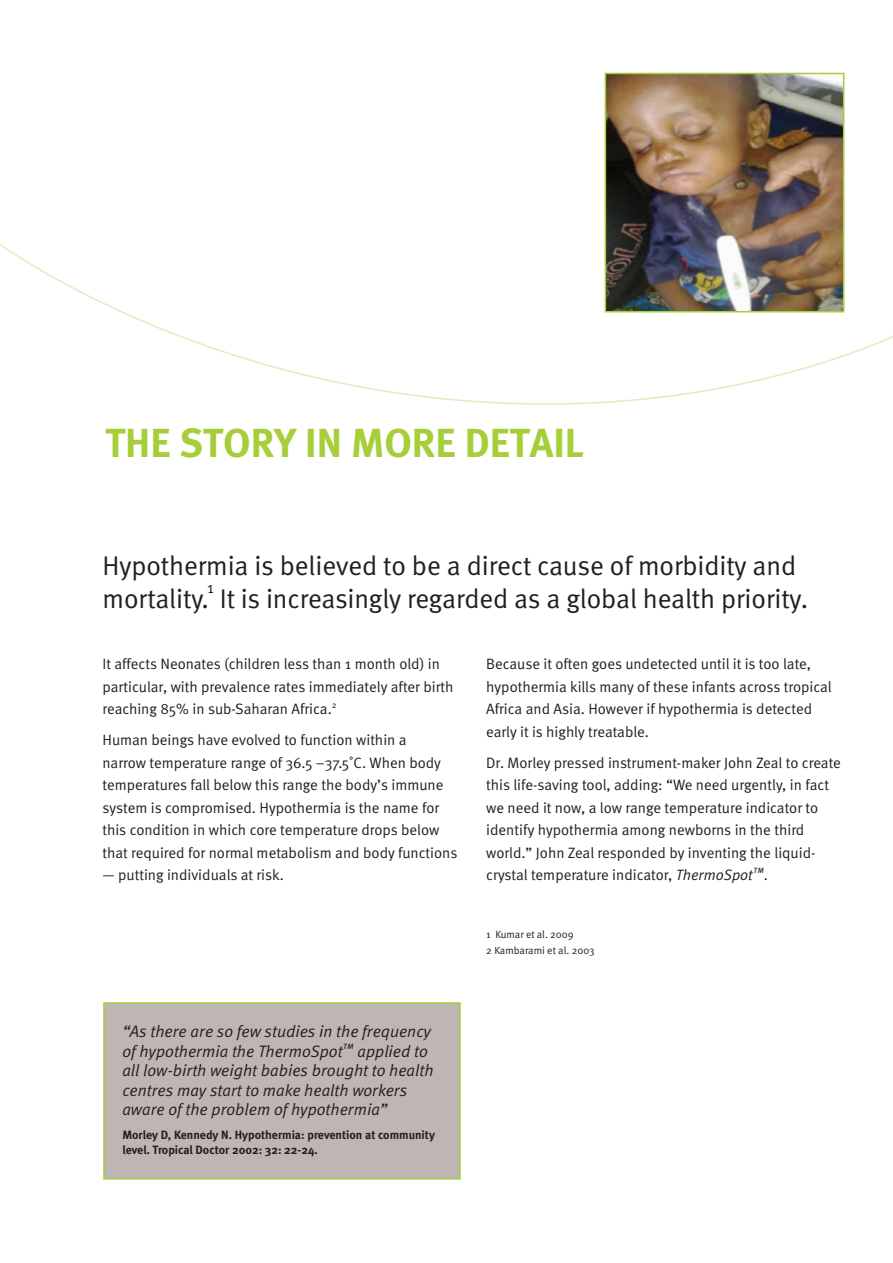
<style>
.page{position:relative;width:893px;height:1263px;background:#fff}
.page>*{position:absolute;margin:0;border:0;box-sizing:border-box;transform-origin:0 0}
.t1{font:700 40.5px "Meta";color:#a6ce39}
.t2{font:27px/33px "Meta Normal";letter-spacing:-.005em;color:#231f20}
.t3{font:italic 16.5px/19.5px "Meta Normal";color:#231f20}
.t4{font:15.75px "Meta Normal";color:#231f20}
.t5{font:15px/22.5px "Meta Normal";color:#231f20}
.t6{font:700 12px/15px "Meta";color:#231f20}
.t7{font:10.5px/16px "Meta Normal";letter-spacing:-.005em;color:#231f20}
.s1{font-style:italic}
</style>
<div class="page">
<svg style="left:0;top:72px;width:892px;height:333px"></svg>
<img style="left:607px;top:76px;width:234px;height:233px">
<div style="left:604px;top:73px;width:240px;height:239px;border:2px solid #a6ce39"></div>
<div style="left:103px;top:1002px;width:357px;height:177px;background:#bfb6b4;border:2px solid #a6ce39"></div>
<h1 class="t1" style="left:105px;top:419px;width:480px">The story in more detail</h1>
<h2 class="t2" style="left:102px;top:548px;width:707px">Hypothermia is believed to be a direct cause of morbidity and mortality. It is increasingly regarded as a global health priority.</h2>
<p class="t4" style="left:207px;top:578px;width:8px">1</p>
<p class="t5" style="left:102px;top:652px;width:352px">It affects N eonates (children less than 1 month old) in particular, with prevalence rates immediately after birth reaching 85% in sub-Saharan Africa.<sup>2</sup></p>
<p class="t5" style="left:102px;top:728px;width:356px">Human beings have evolved to function within a<br>narrow temperature range of 36.5 –37.5˚C. When body temperatures fall below this range the body’s immune system is compromised. Hypothermia is the name for this condition in which core temperature drops below that required for normal metabolism and body functions</p>
<p class="t5" style="left:102px;top:863px;width:183px">— putting individuals at risk.</p>
<p class="t3" style="left:122px;top:1021px;width:312px">“As there are so few studies in the frequency of hypothermia the ThermoSpot<sup>™</sup> applied to all low-birth weight babies brought to health centres may start to make health workers aware of the problem of hypothermia”</p>
<p class="t6" style="left:122px;top:1126px;width:314px">Morley D, Kennedy N. Hypothermia: prevention at community level. Tropical Doctor 2002: 32: 22-24.</p>
<p class="t5" style="left:486px;top:652px;width:347px">Because it often goes undetected until it is too late, hypothermia kills many of these infants across tropical Africa and Asia. However if hypothermia is detected early it is highly treatable.</p>
<p class="t5" style="left:486px;top:751px;width:356px">Dr. Morley pressed instrument-maker John Zeal to create this life-saving tool, adding: “We need urgently, in fact we need it now, a low range temperature indicator to identify hypothermia among newborns in the third world.” John Zeal responded by inventing the liquid&shy;crystal temperature indicator, <span class="s1">ThermoSpot</span><sup>™</sup>.</p>
<p class="t7" style="left:486px;top:926px;width:110px">1 Kumar et al. 2009<br>2 Kambarami et al. 2003</p>
</div>
